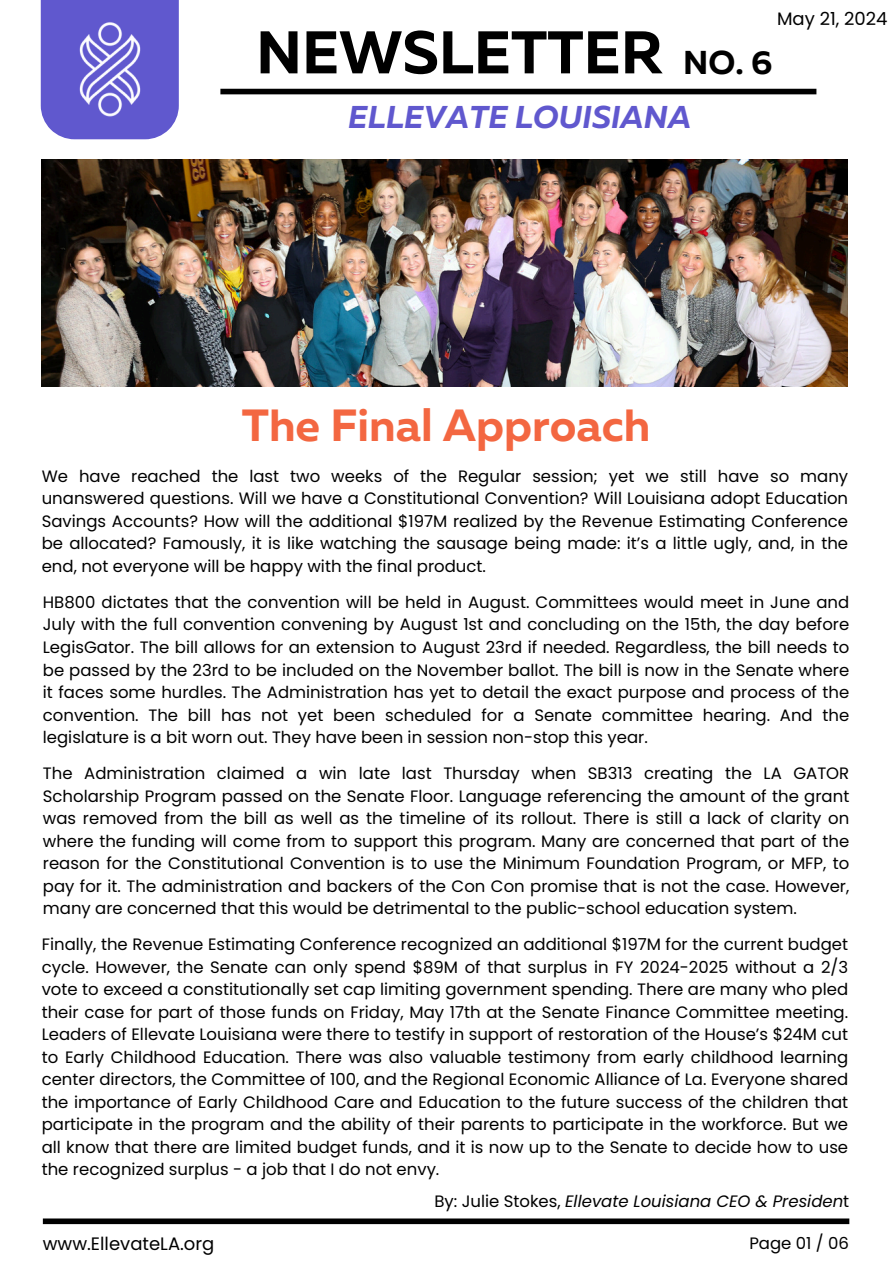
<style>
.page{position:relative;width:894px;height:1264px;background:#fff}
.page>*{position:absolute;margin:0;border:0;box-sizing:border-box;transform-origin:0 0}
.t1{font:700 60px "Muller";color:#000}
.t2{font:700 45px "Muller";color:#f36741}
.t3{font:700 33px "Muller";color:#000}
.t4{font:italic 700 31.5px "Muller";color:#6058ce}
.t5{font:18px "Poppins";color:#000}
.t6{font:16.5px/22.5px "Poppins";color:#000;text-align:justify}
.t7{font:italic 16.5px "Poppins";color:#000}
.s1{font-style:normal}
</style>
<div class="page">
<img style="left:42px;top:159px;width:805px;height:227px">
<div style="left:41px;top:0;width:138px;height:139px;background:#6058ce"></div>
<div style="left:220px;top:89px;width:596px;height:5px;background:#000"></div>
<div style="left:43px;top:1218px;width:806px;height:6px;background:#000"></div>
<img style="left:79px;top:22px;width:62px;height:95px">
<h2 class="t1" style="left:256px;top:27px;width:408px">NEWSLETTER</h2>
<h3 class="t5" style="left:777px;top:6px;width:112px">May 21, 2024</h3>
<p class="t3" style="left:683px;top:49px;width:91px">NO. 6</p>
<h3 class="t4" style="left:348px;top:104px;width:344px">ELLEVATE LOUISIANA</h3>
<p class="t2" style="left:242px;top:406px;width:410px">The Final Approach</p>
<p class="t6" style="left:42px;top:465px;width:807px">We have reached the last two weeks of the Regular session; yet we still have so many unanswered questions. Will we have a Constitutional Convention? Will Louisiana adopt Education Savings Accounts? How will the additional $197M realized by the Revenue Estimating Conference be allocated? Famously, it is like watching the sausage being made: it’s a little ugly, and, in the end, not everyone will be happy with the final product.</p>
<p class="t6" style="left:43px;top:591px;width:807px">HB800 dictates that the convention will be held in August. Committees would meet in June and July with the full convention convening by August 1st and concluding on the 15th, the day before LegisGator. The bill allows for an extension to August 23rd if needed. Regardless, the bill needs to be passed by the 23rd to be included on the November ballot. The bill is now in the Senate where it faces some hurdles. The Administration has yet to detail the exact purpose and process of the convention. The bill has not yet been scheduled for a Senate committee hearing. And the legislature is a bit worn out. They have been in session non-stop this year.</p>
<p class="t6" style="left:43px;top:762px;width:807px">The Administration claimed a win late last Thursday when SB313 creating the LA GATOR Scholarship Program passed on the Senate Floor. Language referencing the amount of the grant was removed from the bill as well as the timeline of its rollout. There is still a lack of clarity on where the funding will come from to support this program. Many are concerned that part of the reason for the Constitutional Convention is to use the Minimum Foundation Program, or MFP, to pay for it. The administration and backers of the Con Con promise that is not the case. However, many are concerned that this would be detrimental to the public-school education system.</p>
<p class="t6" style="left:42px;top:933px;width:807px">Finally, the Revenue Estimating Conference recognized an additional $197M for the current budget cycle. However, the Senate can only spend $89M of that surplus in FY 2024-2025 without a 2/3 vote to exceed a constitutionally set cap limiting government spending. There are many who pled their case for part of those funds on Friday, May 17th at the Senate Finance Committee meeting.<br>Leaders of Ellevate Louisiana were there to testify in support of restoration of the House’s $24M cut to Early Childhood Education. There was also valuable testimony from early childhood learning center directors, the Committee of 100, and the Regional Economic Alliance of La. Everyone shared the importance of Early Childhood Care and Education to the future success of the children that participate in the program and the ability of their parents to participate in the workforce. But we all know that there are limited budget funds, and it is now up to the Senate to decide how to use the recognized surplus - a job that I do not envy.</p>
<p class="t7" style="left:434px;top:1189px;width:416px"><span class="s1">By: Julie Stokes,</span> Ellevate Louisiana CEO &amp; Presiden<span class="s1">t</span></p>
<h1 class="t5" style="left:43px;top:1231px;width:173px">www.EllevateLA.org</h1>
<p class="t6" style="left:749px;top:1232px;width:101px">Page 01 / 06</p>
</div>
